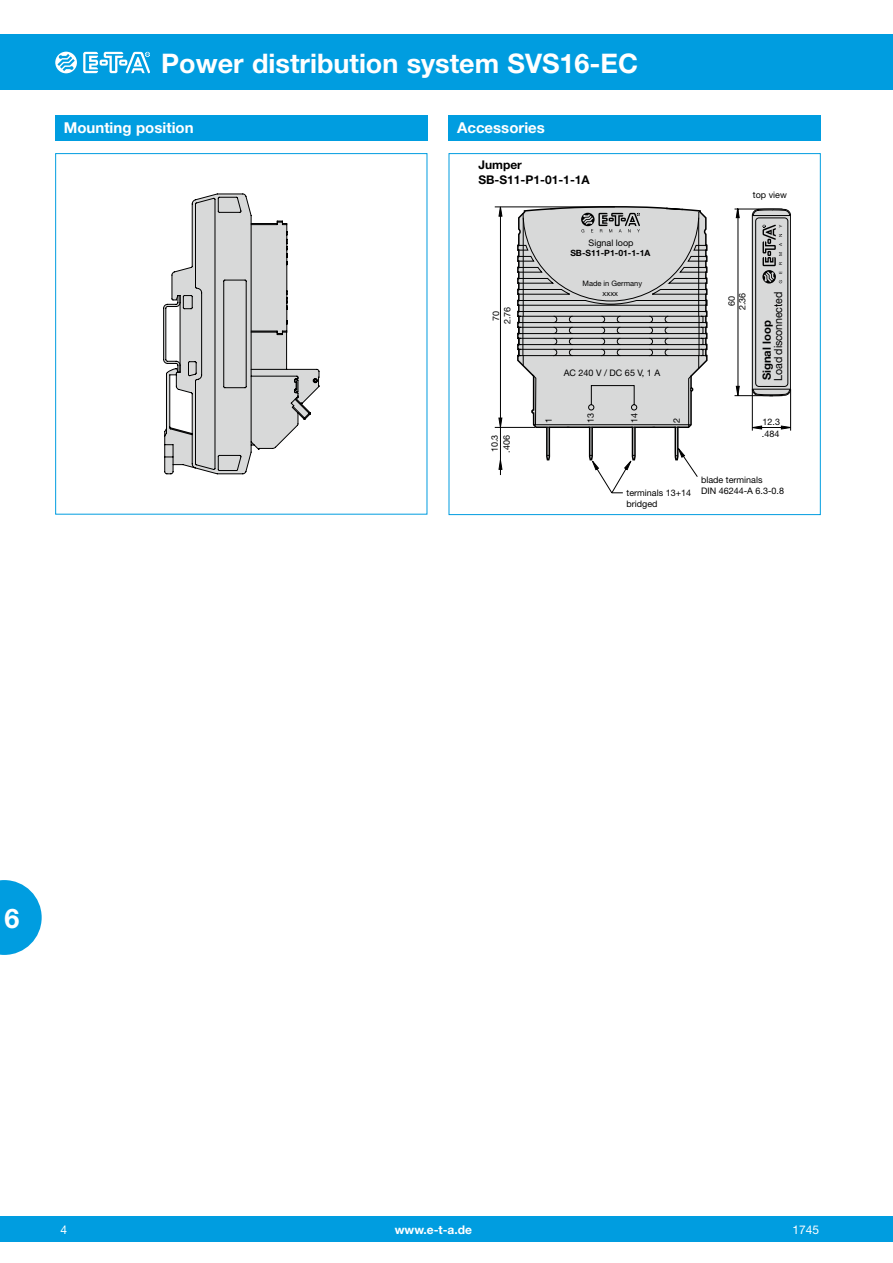
<style>
.page{position:relative;width:893px;height:1263px;background:#fff}
.page>*{position:absolute;margin:0;border:0;box-sizing:border-box;transform-origin:0 0}
.t1{font:700 27px "Helvetica Neue LT";color:#fff}
.t2{font:700 15px "Helvetica Neue LT";color:#fff}
.t3{font:700 12px/14.4px "Helvetica Neue LT";color:#000}
.t4{font:700 12px "Helvetica Neue LT";color:#fff}
.t5{font:12px "Helvetica Neue LT";color:#fff}
.t6{font:11.25px "Helvetica Neue LT";letter-spacing:-.02em;color:#000;scale:.95 1}
.t7{font:700 11.25px "Helvetica Neue LT";color:#000}
.t8{font:9px/10.8px "Helvetica Neue LT";color:#000}
.t9{font:700 8.7px "Helvetica Neue LT";color:#000}
.t10{font:7.5px/9.8px "Helvetica Neue LT";color:#000;text-align:center}
</style>
<div class="page">
<div style="left:0;top:1216px;width:893px;height:26px;background:#009de0"></div>
<div style="left:0;top:34px;width:893px;height:55px;background:#009de0"></div>
<svg style="left:55px;top:52px;width:22px;height:21px"></svg>
<svg style="left:83px;top:52px;width:67px;height:21px"></svg>
<svg style="left:0;top:880px;width:42px;height:75px"></svg>
<div style="left:55px;top:115px;width:372px;height:25px;background:#009de0"></div>
<svg style="left:163px;top:194px;width:156px;height:280px"></svg>
<div style="left:55px;top:153px;width:372px;height:361px;border:1px solid #009de0"></div>
<div style="left:449px;top:115px;width:372px;height:25px;background:#009de0"></div>
<svg style="left:516px;top:206px;width:192px;height:255px"></svg>
<hr style="left:500px;top:207px;width:1px;height:268px;background:#000">
<hr style="left:495px;top:207px;width:120px;height:1px;background:#000">
<hr style="left:495px;top:427px;width:40px;height:1px;background:#000">
<svg style="left:499px;top:418px;width:3px;height:10px"></svg>
<svg style="left:736px;top:386px;width:4px;height:9px"></svg>
<svg style="left:499px;top:207px;width:3px;height:9px"></svg>
<svg style="left:736px;top:208px;width:3px;height:10px"></svg>
<hr style="left:734px;top:395px;width:48px;height:1px;background:#000">
<hr style="left:738px;top:209px;width:1px;height:187px;background:#000">
<hr style="left:734px;top:209px;width:48px;height:1px;background:#000">
<svg style="left:499px;top:460px;width:3px;height:10px"></svg>
<svg style="left:519px;top:428px;width:185px;height:28px"></svg>
<svg style="left:592px;top:461px;width:39px;height:32px"></svg>
<svg style="left:678px;top:448px;width:20px;height:29px"></svg>
<svg style="left:752px;top:208px;width:39px;height:223px;background:#b9baba"></svg>
<svg style="left:517px;top:207px;width:190px;height:221px;background:#c2c3c3"></svg>
<div style="left:449px;top:153px;width:372px;height:362px;border:1px solid #009de0"></div>
<h1 class="t1" style="left:161px;top:46px;width:478px">Power distribution system SVS16-EC</h1>
<h2 class="t2" style="left:64px;top:118px;width:131px">Mounting position</h2>
<h2 class="t2" style="left:457px;top:118px;width:89px">Accessories</h2>
<h3 class="t3" style="left:478px;top:158px;width:113px">Jumper<br>SB-S11-P1-01-1-1A</h3>
<p class="t8" style="left:753px;top:189px;width:35px">top view</p>
<p class="t8" style="left:502px;top:324px;width:19px;rotate:-90deg">2.76</p>
<p class="t8" style="left:490px;top:321px;width:12px;rotate:-90deg">70</p>
<p class="t8" style="left:489px;top:452px;width:19px;rotate:-90deg">10.3</p>
<p class="t8" style="left:501px;top:453px;width:19px;rotate:-90deg">.406</p>
<p class="t8" style="left:589px;top:237px;width:46px">Signal loop</p>
<p class="t10" style="left:582px;top:278px;width:61px">Made in Germany xxxx</p>
<p class="t9" style="left:570px;top:247px;width:82px">SB-S11-P1-01-1-1A</p>
<p class="t8" style="left:564px;top:367px;width:98px">AC 240 V / DC 65 V, 1 A</p>
<p class="t8" style="left:543px;top:423px;width:7px;rotate:-90deg">1</p>
<p class="t8" style="left:585px;top:423px;width:12px;rotate:-90deg">13</p>
<p class="t8" style="left:629px;top:423px;width:12px;rotate:-90deg">14</p>
<p class="t8" style="left:671px;top:423px;width:7px;rotate:-90deg">2</p>
<p class="t8" style="left:726px;top:310px;width:19px;text-align:center;rotate:-90deg">60<br>2.36</p>
<p class="t6" style="left:771px;top:381px;width:95px;rotate:-90deg">Load disconnected</p>
<p class="t7" style="left:760px;top:380px;width:61px;rotate:-90deg">Signal loop</p>
<p class="t8" style="left:762px;top:416px;width:19px">12.3</p>
<p class="t8" style="left:762px;top:428px;width:19px">.484</p>
<p class="t8" style="left:627px;top:488px;width:66px">terminals 13+14 bridged</p>
<p class="t8" style="left:701px;top:474px;width:85px">blade terminals<br>DIN 46244-A 6.3-0.8</p>
<h1 class="t1" style="left:4px;top:902px;width:17px">6</h1>
<h3 class="t4" style="left:395px;top:1222px;width:79px">www.e-t-a.de</h3>
<h3 class="t5" style="left:60px;top:1222px;width:8px">4</h3>
<h3 class="t5" style="left:792px;top:1222px;width:28px">1745</h3>
</div>
